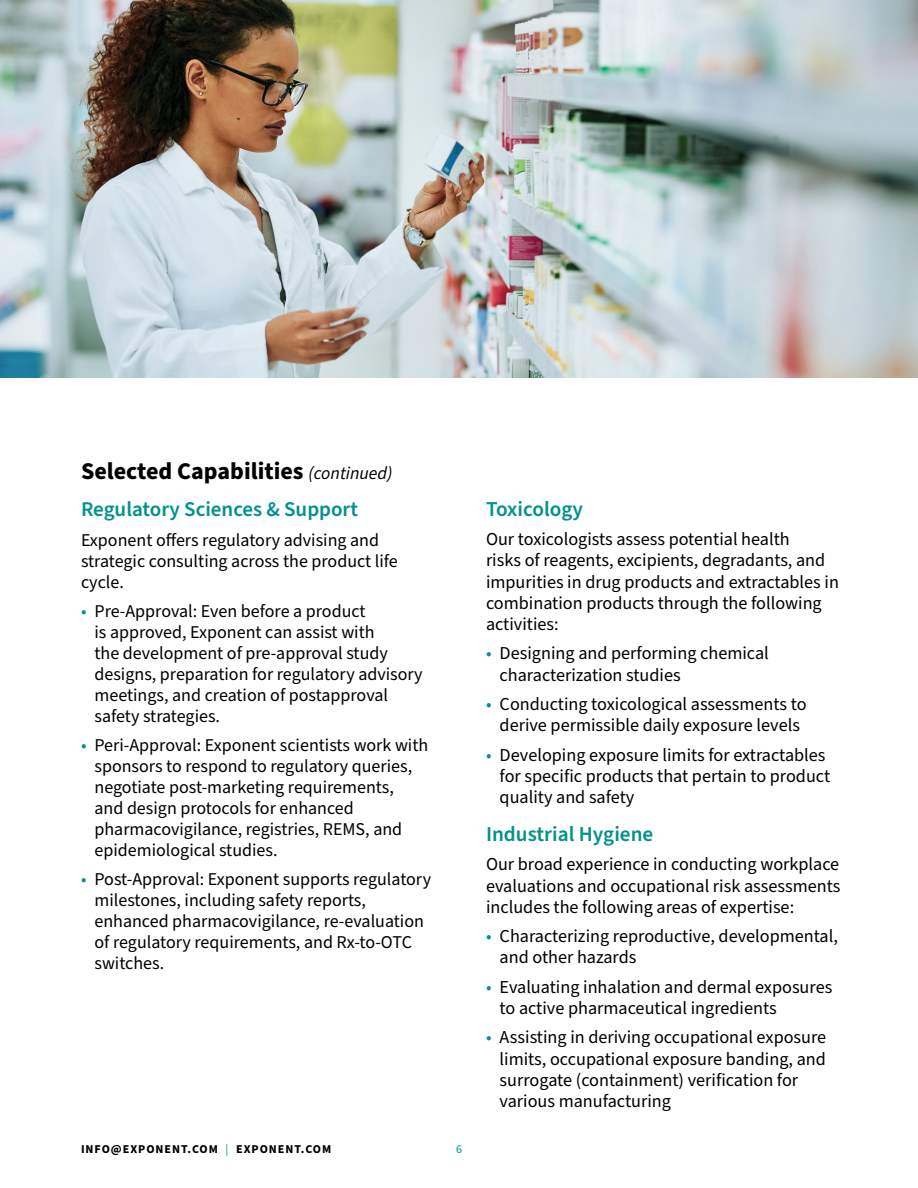
<style>
.page{position:relative;width:918px;height:1188px;background:#fff}
.page>*{position:absolute;margin:0;border:0;box-sizing:border-box;transform-origin:0 0}
.t1{font:700 24px "Source Sans Pro";color:#000}
.t2{font:600 21.15px "Source Sans Pro";color:#02918c}
.t3{font:600 21px "Source Sans Pro";color:#02918c}
.t4{font:18.15px/21.1px "Source Sans Pro";color:#000}
.t5{font:18px/21px "Source Sans Pro";color:#000}
.t6{font:700 12px "Source Sans Pro";letter-spacing:.08em;color:#000}
.t7{font:12px "Source Sans Pro";color:#02918c}
.s1{font-weight:400;font-style:italic;font-size:18px}
.s2{font-family:"Source Sans Variable";color:#02918c}
.s3{font-weight:400;color:#02918c}
</style>
<div class="page">
<img style="left:0;top:0;width:918px;height:378px">
<h1 class="t1" style="left:81px;top:455px;width:313px">Selected Capabilities <span class="s1">(continued)</span></h1>
<p class="t3" style="left:81px;top:495px;width:279px">Regulatory Sciences &amp; Support</p>
<p class="t5" style="left:81px;top:530px;width:318px">Exponent offers regulatory advising and strategic consulting across the product life cycle.</p>
<p class="t5" style="left:94px;top:601px;width:330px;text-indent:-14px"><span class="s2">•</span> Pre-Approval: Even before a product<br>is approved, Exponent can assist with<br>the development of pre-approval study designs, preparation for regulatory advisory meetings, and creation of postapproval safety strategies.</p>
<p class="t5" style="left:94px;top:735px;width:335px;text-indent:-14px"><span class="s2">•</span> Peri-Approval: Exponent scientists work with sponsors to respond to regulatory queries, negotiate post-marketing requirements,<br>and design protocols for enhanced pharmacovigilance, registries, REMS, and epidemiological studies.</p>
<p class="t5" style="left:94px;top:869px;width:338px;text-indent:-14px"><span class="s2">•</span> Post-Approval: Exponent supports regulatory milestones, including safety reports, enhanced pharmacovigilance, re-evaluation of regulatory requirements, and Rx-to-OTC switches.</p>
<p class="t6" style="left:81px;top:1141px;width:252px">INFO@EXPONENT.COM <span class="s3">|</span> EXPONENT.COM</p>
<p class="t7" style="left:456px;top:1141px;width:7px">6</p>
<p class="t2" style="left:486px;top:495px;width:99px">Toxicology</p>
<p class="t4" style="left:486px;top:529px;width:354px">Our toxicologists assess potential health<br>risks of reagents, excipients, degradants, and impurities in drug products and extractables in combination products through the following activities:</p>
<p class="t4" style="left:500px;top:643px;width:271px;text-indent:-14px"><span class="s2">•</span> Designing and performing chemical characterization studies</p>
<p class="t4" style="left:486px;top:694px;width:322px;text-align:center"><span class="s2">•</span> Conducting toxicological assessments to derive permissible daily exposure levels</p>
<p class="t4" style="left:500px;top:745px;width:332px;text-indent:-14px"><span class="s2">•</span> Developing exposure limits for extractables for specific products that pertain to product quality and safety</p>
<p class="t2" style="left:486px;top:820px;width:169px">Industrial Hygiene</p>
<p class="t4" style="left:486px;top:854px;width:356px;text-align:justify">Our broad experience in conducting workplace evaluations and occupational risk assessments includes the following areas of expertise:</p>
<p class="t4" style="left:500px;top:926px;width:340px;text-indent:-14px"><span class="s2">•</span> Characterizing reproductive, developmental, and other hazards</p>
<p class="t4" style="left:500px;top:977px;width:334px;text-indent:-14px"><span class="s2">•</span> Evaluating inhalation and dermal exposures to active pharmaceutical ingredients</p>
<p class="t4" style="left:500px;top:1027px;width:328px;text-indent:-14px"><span class="s2">•</span> Assisting in deriving occupational exposure limits, occupational exposure banding, and surrogate (containment) verification for various manufacturing</p>
</div>
